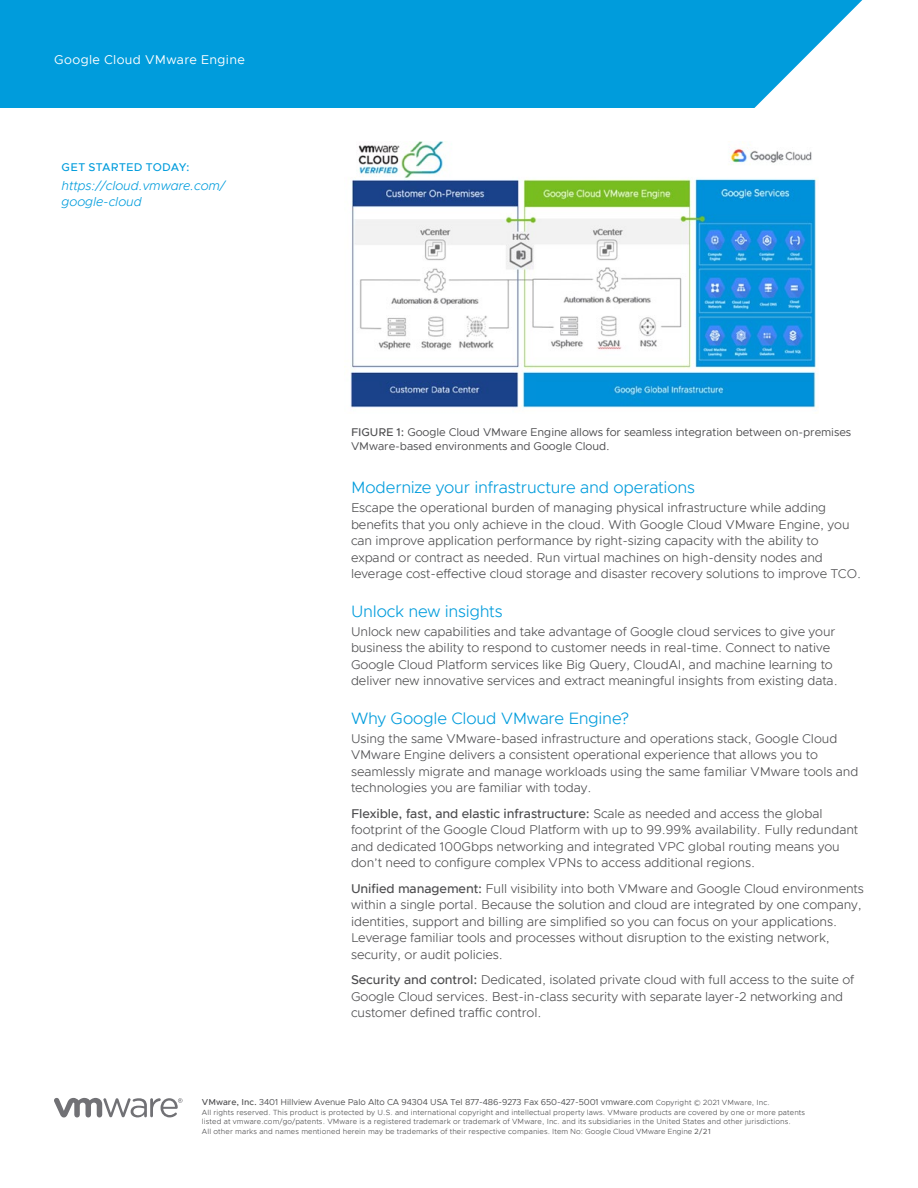
<style>
.page{position:relative;width:918px;height:1188px;background:#fff}
.page>*{position:absolute;margin:0;border:0;box-sizing:border-box;transform-origin:0 0}
.t1{font:300 16.5px "Metropolis";letter-spacing:-.015em;color:#009cdc}
.t2{font:300 12.75px/16.5px "Metropolis";letter-spacing:-.005em;color:#4d4d4f}
.t3{font:italic 300 12.75px/16.5px "Metropolis";letter-spacing:-.005em;color:#009cdc}
.t4{font:12.75px "Metropolis";letter-spacing:.025em;color:#fff}
.t5{font:11.25px/14.2px "Metropolis";letter-spacing:-.005em;color:#4d4d4f}
.t6{font:500 11.25px "Metropolis";letter-spacing:.025em;color:#009cdc}
.t7{font:8.7px "Metropolis";letter-spacing:-.005em;color:#4d4d4f}
.t8{font:300 7.5px/9.8px "Metropolis";letter-spacing:.015em;color:#4d4d4f}
.s1{font-weight:500}
.s2{font-weight:300;font-size:7.5px}
.s3{font-weight:400}
</style>
<div class="page">
<svg style="left:54px;top:1098px;width:129px;height:19px"></svg>
<div style="left:0;top:0;width:863px;height:108px;background:#009cdc"></div>
<img style="left:350px;top:141px;width:468px;height:269px">
<p class="t4" style="left:54px;top:52px;width:192px">Google Cloud VMware Engine</p>
<p class="t6" style="left:62px;top:160px;width:130px">GET STARTED TODAY:</p>
<p class="t3" style="left:62px;top:177px;width:165px">https://cloud.vmware.com/ google-cloud</p>
<p class="t5" style="left:351px;top:425px;width:502px"><span class="s1">FIGURE 1:</span> Google Cloud VMware Engine allows for seamless integration between on-premises<br>VMware-based environments and Google Cloud.</p>
<p class="t1" style="left:351px;top:477px;width:346px">Modernize your infrastructure and operations</p>
<p class="t2" style="left:351px;top:499px;width:512px">Escape the operational burden of managing physical infrastructure while adding benefits that you only achieve in the cloud. With Google Cloud VMware Engine, you can improve application performance by right-sizing capacity with the ability to expand or contract as needed. Run virtual machines on high-density nodes and leverage cost-effective cloud storage and disaster recovery solutions to improve TCO.</p>
<p class="t1" style="left:351px;top:601px;width:153px">Unlock new insights</p>
<p class="t2" style="left:351px;top:623px;width:488px">Unlock new capabilities and take advantage of Google cloud services to give your business the ability to respond to customer needs in real-time. Connect to native Google Cloud Platform services like Big Query, CloudAI, and machine learning to deliver new innovative services and extract meaningful insights from existing data.</p>
<p class="t1" style="left:351px;top:708px;width:280px">Why Google Cloud VMware Engine?</p>
<p class="t2" style="left:351px;top:730px;width:509px">Using the same VMware-based infrastructure and operations stack, Google Cloud VMware Engine delivers a consistent operational experience that allows you to seamlessly migrate and manage workloads using the same familiar VMware tools and technologies you are familiar with today.</p>
<p class="t2" style="left:351px;top:805px;width:509px"><span class="s1">Flexible, fast, and elastic infrastructure:</span> Scale as needed and access the global footprint of the Google Cloud Platform with up to 99.99% availability. Fully redundant and dedicated 100Gbps networking and integrated VPC global routing means you don’t need to configure complex VPNs to access additional regions.</p>
<p class="t2" style="left:351px;top:880px;width:514px"><span class="s1">Unified management:</span> Full visibility into both VMware and Google Cloud environments within a single portal. Because the solution and cloud are integrated by one company, identities, support and billing are simplified so you can focus on your applications.<br>Leverage familiar tools and processes without disruption to the existing network, security, or audit policies.</p>
<p class="t2" style="left:351px;top:972px;width:505px"><span class="s1">Security and control:</span> Dedicated, isolated private cloud with full access to the suite of<br>Google Cloud services. Best-in-class security with separate layer-2 networking and customer defined traffic control.</p>
<p class="t7" style="left:202px;top:1096px;width:569px"><span class="s1">VMware, Inc.</span> 3401 Hillview Avenue Palo Alto CA 94304 USA Tel 877-486-9273 Fax 650-427-5001 vmware.com <span class="s2">Copyright © 2021 VMware, Inc.</span></p>
<p class="t8" style="left:202px;top:1107px;width:605px">All rights reserved. This product is protected by U.S. and international copyright and intellectual property laws. VMware products are covered by one or more patents listed at vmware.com/go/patents. VMware is a registered trademark or trademark of VMware, Inc. and its subsidiaries in the United States and other jurisdictions.<br>All other marks and names mentioned herein may be trademarks of their respective companies. Item No: Google Cloud VMware Engine <span class="s3">2/21</span></p>
</div>
